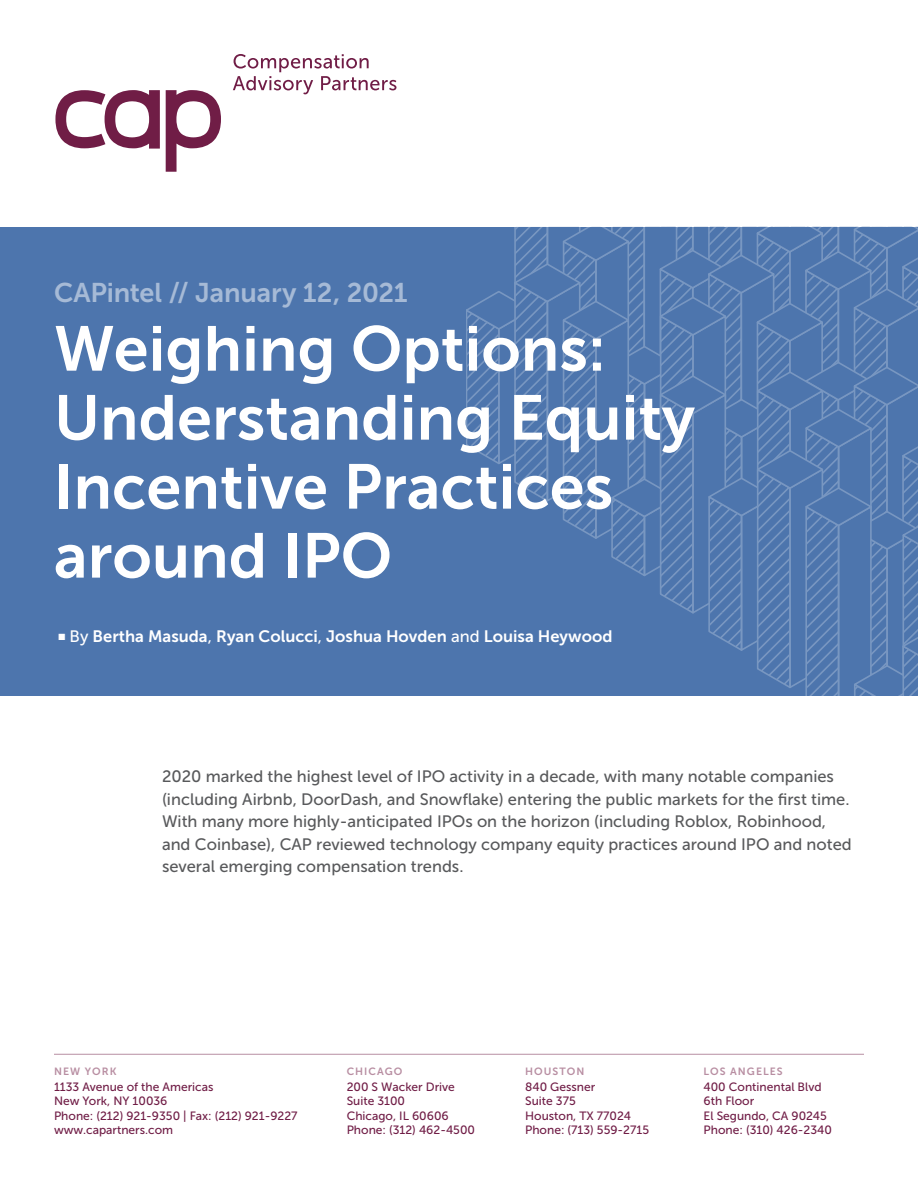
<style>
.page{position:relative;width:918px;height:1188px;background:#fff}
.page>*{position:absolute;margin:0;border:0;box-sizing:border-box;transform-origin:0 0}
.t1{font:63px/69px "Museo Sans 700";color:#fff}
.t2{font:27px "Museo Sans 700";letter-spacing:-.005em;color:#a6bad6}
.t3{font:16.5px/22.5px "Museo Sans 500";color:#58595b}
.t4{font:16.5px "Museo Sans 700";color:#fff}
.t5{font:12px/14.4px "Museo Sans 500";color:#701d46}
.t6{font:10.5px "Museo Sans 700";letter-spacing:.1em;color:#b88ea2}
.s1{font-family:"Museo Sans 500"}
</style>
<div class="page">
<svg style="left:166px;top:90px;width:55px;height:82px"></svg>
<svg style="left:55px;top:90px;width:105px;height:59px"></svg>
<svg style="left:233px;top:54px;width:164px;height:40px"></svg>
<hr style="left:54px;top:1054px;width:810px;height:1px;background:#b88ea2">
<div style="left:0;top:227px;width:918px;height:469px;background:#4d75ad"></div>
<svg style="left:466px;top:227px;width:452px;height:469px"></svg>
<h2 class="t2" style="left:54px;top:277px;width:355px">CAPintel // January 12, 2021</h2>
<h1 class="t1" style="left:54px;top:314px;width:643px">Weighing Options:<br>Understanding Equity<br>Incentive Practices around IPO</h1>
<p class="t4" style="left:58px;top:627px;width:555px">■ <span class="s1">By</span> Bertha Masuda<span class="s1">,</span> Ryan Colucci<span class="s1">,</span> Joshua Hovden <span class="s1">and</span> Louisa Heywood</p>
<p class="t3" style="left:162px;top:765px;width:691px">2020 marked the highest level of IPO activity in a decade, with many notable companies (including Airbnb, DoorDash, and Snowflake) entering the public markets for the first time.<br>With many more highly-anticipated IPOs on the horizon (including Roblox, Robinhood, and Coinbase), CAP reviewed technology company equity practices around IPO and noted several emerging compensation trends.</p>
<p class="t6" style="left:54px;top:1065px;width:64px">NEW YORK</p>
<p class="t5" style="left:54px;top:1080px;width:245px">1133 Avenue of the Americas<br>New York, NY 10036<br>Phone: (212) 921-9350 | Fax: (212) 921-9227 www.capartners.com</p>
<p class="t6" style="left:347px;top:1065px;width:57px">CHICAGO</p>
<p class="t5" style="left:347px;top:1080px;width:130px">200 S Wacker Drive<br>Suite 3100<br>Chicago, IL 60606<br>Phone: (312) 462-4500</p>
<p class="t6" style="left:525px;top:1065px;width:61px">HOUSTON</p>
<p class="t5" style="left:525px;top:1080px;width:126px">840 Gessner<br>Suite 375<br>Houston, TX 77024<br>Phone: (713) 559-2715</p>
<p class="t6" style="left:704px;top:1065px;width:81px">LOS ANGELES</p>
<p class="t5" style="left:704px;top:1080px;width:130px">400 Continental Blvd<br>6th Floor<br>El Segundo, CA 90245<br>Phone: (310) 426-2340</p>
</div>
